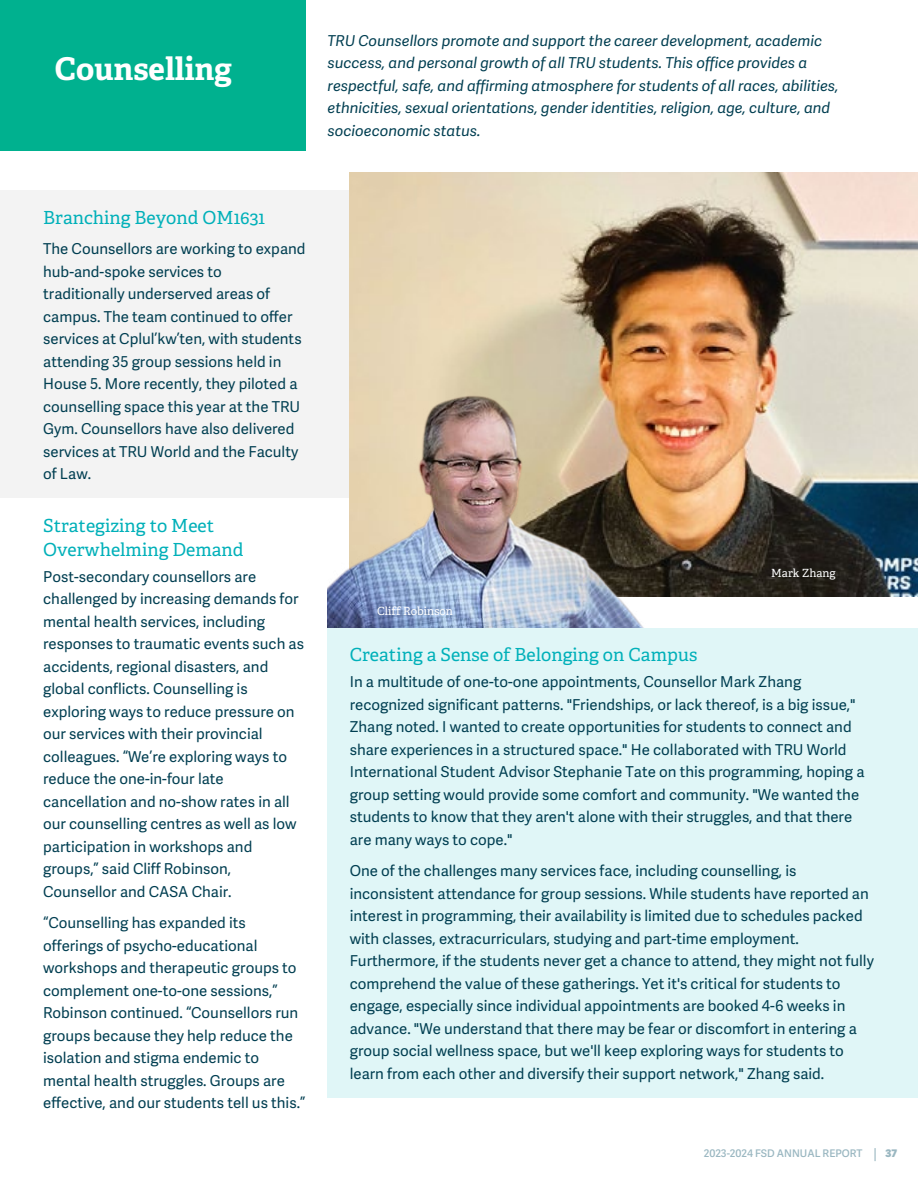
<style>
.page{position:relative;width:918px;height:1188px;background:#fff}
.page>*{position:absolute;margin:0;border:0;box-sizing:border-box;transform-origin:0 0}
.t1{font:700 31.35px "Adelle";color:#fff}
.t2{font:18px/23.5px "Adelle";color:#00b0b9}
.t3{font:15px/22.5px "Adelle Sans";color:#003e51}
.t4{font:italic 15px/22.5px "Adelle Sans";color:#003e51}
.t5{font:11.25px "Adelle";color:#fff}
.t6{font:600 10.5px "Adelle Sans";color:#9ab7c1}
.t7{font:800 10.5px "Adelle Sans";color:#9ab7c1}
</style>
<div class="page">
<div style="left:328px;top:628px;width:590px;height:469px;background:#e0f6f7"></div>
<div style="left:0;top:0;width:306px;height:151px;background:#00b18f"></div>
<div style="left:0;top:190px;width:358px;height:308px;background:#f3f3f3"></div>
<img style="left:350px;top:172px;width:568px;height:425px">
<img style="left:328px;top:393px;width:318px;height:235px">
<svg style="left:874px;top:1148px;width:2px;height:13px"></svg>
<h1 class="t1" style="left:55px;top:48px;width:179px">Counselling</h1>
<p class="t4" style="left:328px;top:28px;width:513px">TRU Counsellors promote and support the career development, academic success, and personal growth of all TRU students. This office provides a respectful, safe, and affirming atmosphere for students of all races, abilities, ethnicities, sexual orientations, gender identities, religion, age, culture, and socioeconomic status.</p>
<p class="t2" style="left:43px;top:207px;width:223px">Branching Beyond OM1631</p>
<p class="t3" style="left:43px;top:237px;width:264px">The Counsellors are working to expand hub-and-spoke services to traditionally underserved areas of campus. The team continued to offer services at Cplul’kw’ten, with students attending 35 group sessions held in House 5. More recently, they piloted a counselling space this year at the TRU Gym. Counsellors have also delivered services at TRU World and the Faculty of Law.</p>
<p class="t2" style="left:43px;top:515px;width:202px">Strategizing to Meet<br>Overwhelming Demand</p>
<p class="t3" style="left:43px;top:565px;width:262px">Post-secondary counsellors are challenged by increasing demands for mental health services, including responses to traumatic events such as accidents, regional disasters, and global conflicts. Counselling is exploring ways to reduce pressure on our services with their provincial colleagues. “We’re exploring ways to reduce the one-in-four late cancellation and no-show rates in all our counselling centres as well as low participation in workshops and groups,” said Cliff Robinson, Counsellor and CASA Chair.</p>
<p class="t3" style="left:43px;top:911px;width:264px">“Counselling has expanded its offerings of psycho-educational workshops and therapeutic groups to complement one-to-one sessions,” Robinson continued. “Counsellors run groups because they help reduce the isolation and stigma endemic to mental health struggles. Groups are effective, and our students tell us this.”</p>
<p class="t5" style="left:377px;top:604px;width:77px">Cliff Robinson</p>
<p class="t5" style="left:771px;top:566px;width:66px">Mark Zhang</p>
<p class="t2" style="left:350px;top:643px;width:349px">Creating a Sense of Belonging on Campus</p>
<p class="t3" style="left:350px;top:670px;width:516px">In a multitude of one-to-one appointments, Counsellor Mark Zhang recognized significant patterns. "Friendships, or lack thereof, is a big issue," Zhang noted. I wanted to create opportunities for students to connect and share experiences in a structured space." He collaborated with TRU World International Student Advisor Stephanie Tate on this programming, hoping a group setting would provide some comfort and community. "We wanted the students to know that they aren't alone with their struggles, and that there are many ways to cope."</p>
<p class="t3" style="left:350px;top:859px;width:526px">One of the challenges many services face, including counselling, is inconsistent attendance for group sessions. While students have reported an interest in programming, their availability is limited due to schedules packed with classes, extracurriculars, studying and part-time employment.<br>Furthermore, if the students never get a chance to attend, they might not fully comprehend the value of these gatherings. Yet it's critical for students to engage, especially since individual appointments are booked 4-6 weeks in advance. "We understand that there may be fear or discomfort in entering a group social wellness space, but we'll keep exploring ways for students to learn from each other and diversify their support network," Zhang said.</p>
<p class="t6" style="left:704px;top:1146px;width:160px">2023-2024 FSD ANNUAL REPORT</p>
<p class="t7" style="left:885px;top:1145px;width:13px">37</p>
</div>
